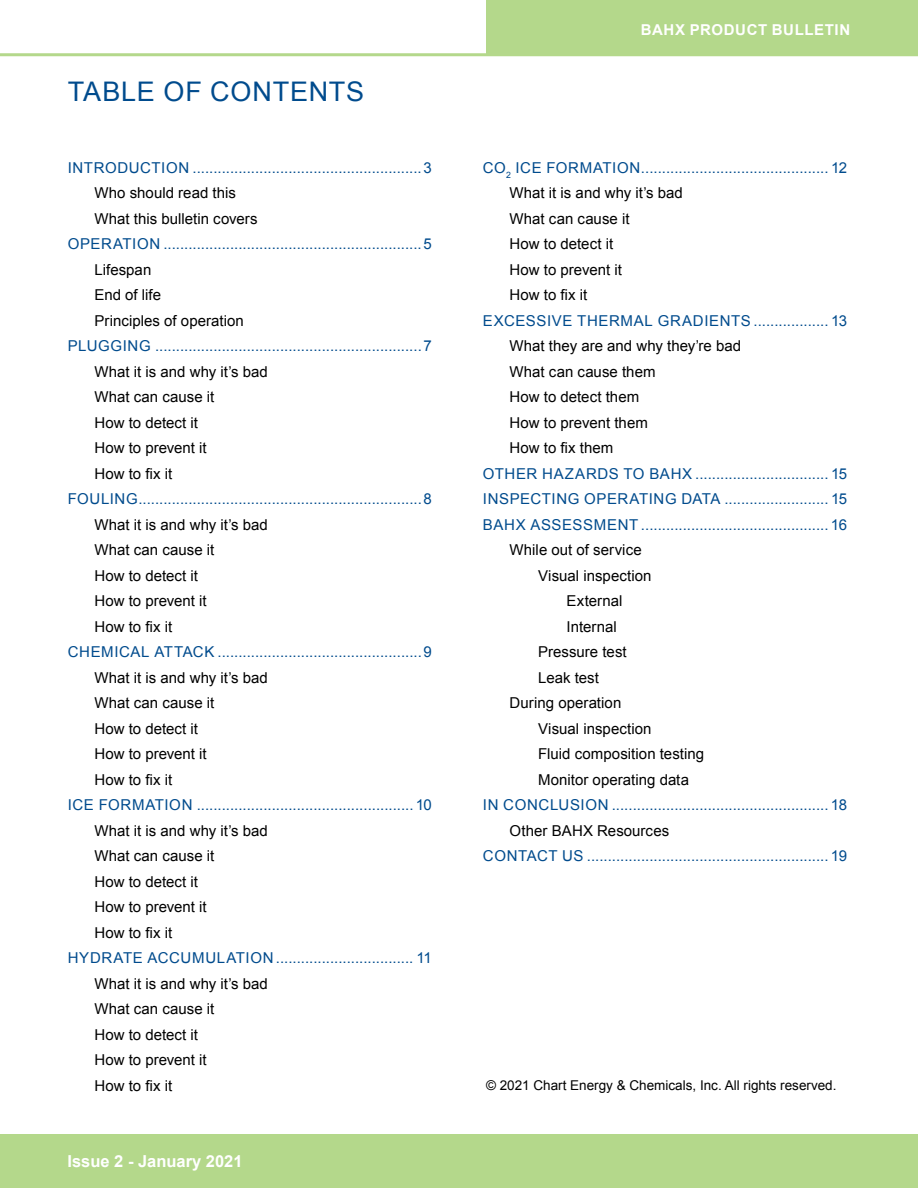
<style>
.page{position:relative;width:918px;height:1188px;background:#fff}
.page>*{position:absolute;margin:0;border:0;box-sizing:border-box;transform-origin:0 0}
.t1{font:27px "Arial";letter-spacing:.03em;color:#004b8d}
.t2{font:700 16.5px "Arial";color:#fff}
.t3{font:15px/25.5px "Arial";color:#000}
.t4{font:15px/25.5px "Arial";letter-spacing:.04em;color:#004b8d;text-align:justify}
.t5{font:700 15px "Arial";letter-spacing:.04em;color:#fff}
.t6{font:13.5px "Arial";color:#000}
.s1{color:#004b8d}
</style>
<div class="page">
<div style="left:0;top:1134px;width:918px;height:54px;background:#b4d88b"></div>
<hr style="left:0;top:53px;width:918px;height:3px;background:#b4d88b">
<div style="left:486px;top:0;width:432px;height:55px;background:#b4d88b"></div>
<h1 class="t1" style="left:68px;top:73px;width:298px">TABLE OF CONTENTS</h1>
<p class="t4" style="left:68px;top:155px;width:366px">INTRODUCTION .......................................................3</p>
<p class="t3" style="left:94px;top:180px;width:165px">Who should read this<br>What this bulletin covers</p>
<p class="t4" style="left:68px;top:231px;width:366px">OPERATION ..............................................................5</p>
<p class="t3" style="left:94px;top:257px;width:151px">Lifespan<br>End of life<br>Principles of operation</p>
<p class="t4" style="left:68px;top:333px;width:366px">PLUGGING ................................................................7</p>
<p class="t3" style="left:94px;top:359px;width:175px">What it is and why it’s bad<br>What can cause it<br>How to detect it<br>How to prevent it<br>How to fix it</p>
<p class="t4" style="left:68px;top:486px;width:366px">FOULING....................................................................8</p>
<p class="t3" style="left:94px;top:512px;width:175px">What it is and why it’s bad<br>What can cause it<br>How to detect it<br>How to prevent it<br>How to fix it</p>
<p class="t4" style="left:68px;top:639px;width:366px">CHEMICAL ATTACK .................................................9</p>
<p class="t3" style="left:94px;top:665px;width:175px">What it is and why it’s bad<br>What can cause it<br>How to detect it<br>How to prevent it<br>How to fix it</p>
<p class="t4" style="left:68px;top:792px;width:366px">ICE FORMATION .................................................... 10</p>
<p class="t3" style="left:94px;top:818px;width:175px">What it is and why it’s bad<br>What can cause it<br>How to detect it<br>How to prevent it<br>How to fix it</p>
<p class="t4" style="left:68px;top:945px;width:366px">HYDRATE ACCUMULATION ................................. 11</p>
<p class="t3" style="left:94px;top:971px;width:175px">What it is and why it’s bad<br>What can cause it<br>How to detect it<br>How to prevent it<br>How to fix it</p>
<p class="t2" style="left:68px;top:1149px;width:177px">Issue 2 - January 2021</p>
<p class="t5" style="left:641px;top:19px;width:211px">BAHX PRODUCT BULLETIN</p>
<p class="t3" style="left:510px;top:155px;width:339px;text-indent:-27px"><span class="s1">CO</span><sub>2</sub> <span class="s1">ICE FORMATION............................................. 12<br></span>What it is and why it’s bad<br>What can cause it<br>How to detect it<br>How to prevent it<br>How to fix it</p>
<p class="t4" style="left:483px;top:308px;width:366px">EXCESSIVE THERMAL GRADIENTS .................. 13</p>
<p class="t3" style="left:510px;top:333px;width:233px">What they are and why they’re bad<br>What can cause them<br>How to detect them<br>How to prevent them<br>How to fix them</p>
<p class="t4" style="left:483px;top:461px;width:366px">OTHER HAZARDS TO BAHX ................................ 15<br>INSPECTING OPERATING DATA ......................... 15<br>BAHX ASSESSMENT ............................................. 16</p>
<p class="t3" style="left:510px;top:537px;width:134px">While out of service</p>
<p class="t3" style="left:538px;top:563px;width:115px">Visual inspection</p>
<p class="t3" style="left:567px;top:588px;width:57px">External</p>
<p class="t3" style="left:567px;top:614px;width:52px">Internal</p>
<p class="t3" style="left:538px;top:639px;width:90px">Pressure test</p>
<p class="t3" style="left:538px;top:665px;width:62px">Leak test</p>
<p class="t3" style="left:510px;top:690px;width:113px">During operation</p>
<p class="t3" style="left:538px;top:716px;width:115px">Visual inspection</p>
<p class="t3" style="left:538px;top:741px;width:168px">Fluid composition testing</p>
<p class="t3" style="left:538px;top:767px;width:152px">Monitor operating data</p>
<p class="t4" style="left:483px;top:792px;width:366px">IN CONCLUSION .................................................... 18</p>
<p class="t3" style="left:510px;top:818px;width:161px">Other BAHX Resources</p>
<p class="t4" style="left:483px;top:843px;width:366px">CONTACT US .......................................................... 19</p>
<p class="t6" style="left:486px;top:1076px;width:352px">© 2021 Chart Energy &amp; Chemicals, Inc. All rights reserved.</p>
</div>
